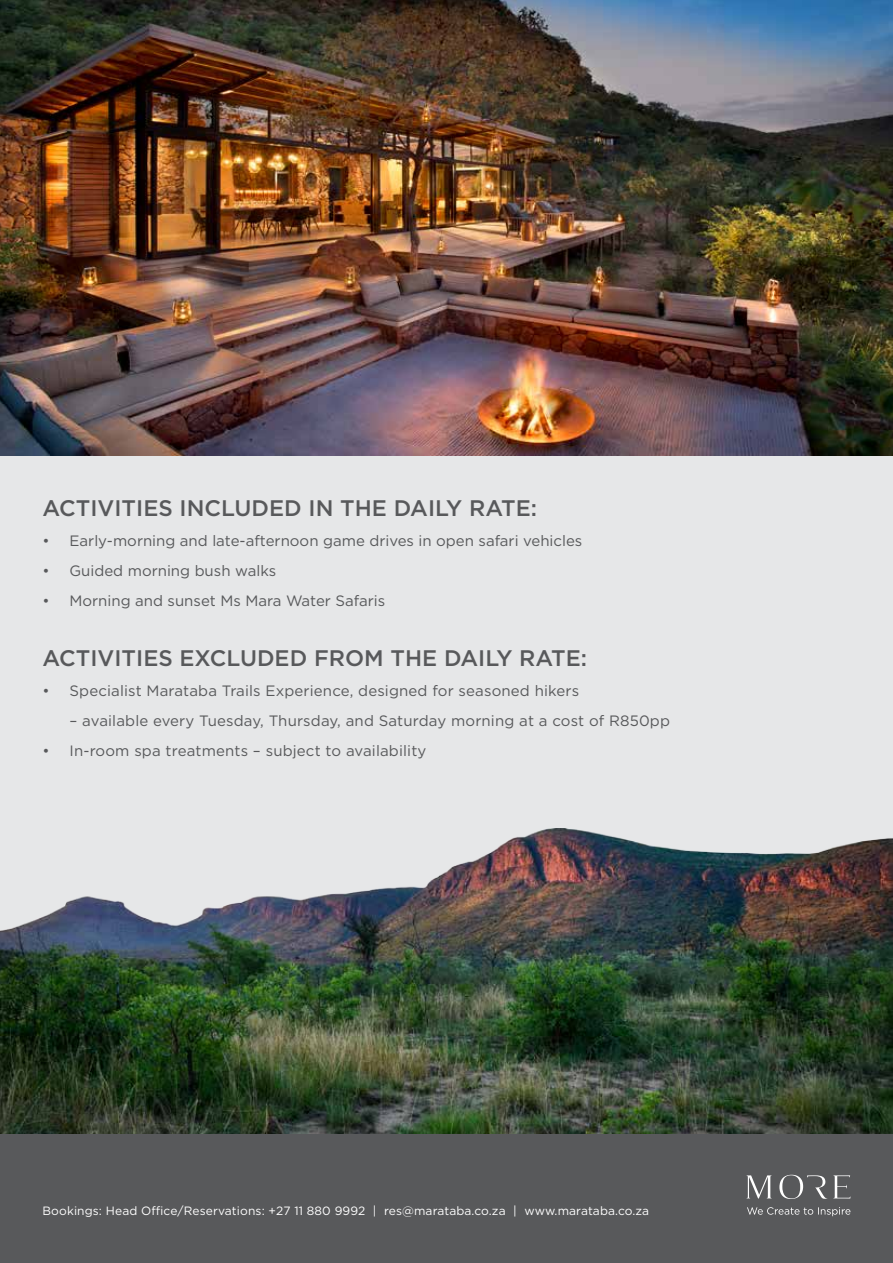
<style>
.page{position:relative;width:893px;height:1263px;background:#fff}
.page>*{position:absolute;margin:0;border:0;box-sizing:border-box;transform-origin:0 0}
.t1{font:500 22.5px "Gotham";color:#58595b}
.t2{font:15px "Gotham";color:#58595b}
.t3{font:12px "Gotham";letter-spacing:.01em;color:#fff}
</style>
<div class="page">
<div style="left:0;top:391px;width:893px;height:547px;background:#e6e7e8"></div>
<img style="left:0;top:0;width:893px;height:455px">
<img style="left:0;top:829px;width:893px;height:306px">
<div style="left:0;top:1135px;width:893px;height:128px;background:#58595b"></div>
<svg style="left:746px;top:1175px;width:104px;height:41px"></svg>
<h1 class="t1" style="left:43px;top:493px;width:496px">ACTIVITIES INCLUDED IN THE DAILY RATE:</h1>
<p class="t2" style="left:43px;top:531px;width:541px">• Early-morning and late-afternoon game drives in open safari vehicles</p>
<p class="t2" style="left:43px;top:561px;width:235px">• Guided morning bush walks</p>
<p class="t2" style="left:43px;top:591px;width:344px">• Morning and sunset Ms Mara Water Safaris</p>
<h1 class="t1" style="left:43px;top:643px;width:546px">ACTIVITIES EXCLUDED FROM THE DAILY RATE:</h1>
<p class="t2" style="left:43px;top:681px;width:538px">• Specialist Marataba Trails Experience, designed for seasoned hikers</p>
<p class="t2" style="left:70px;top:711px;width:602px">– available every Tuesday, Thursday, and Saturday morning at a cost of R850pp</p>
<p class="t2" style="left:43px;top:741px;width:385px">• In-room spa treatments – subject to availability</p>
<p class="t3" style="left:43px;top:1203px;width:608px">Bookings: Head Office/Reservations: +27 11 880 9992 | res@marataba.co.za | www.marataba.co.za</p>
</div>
